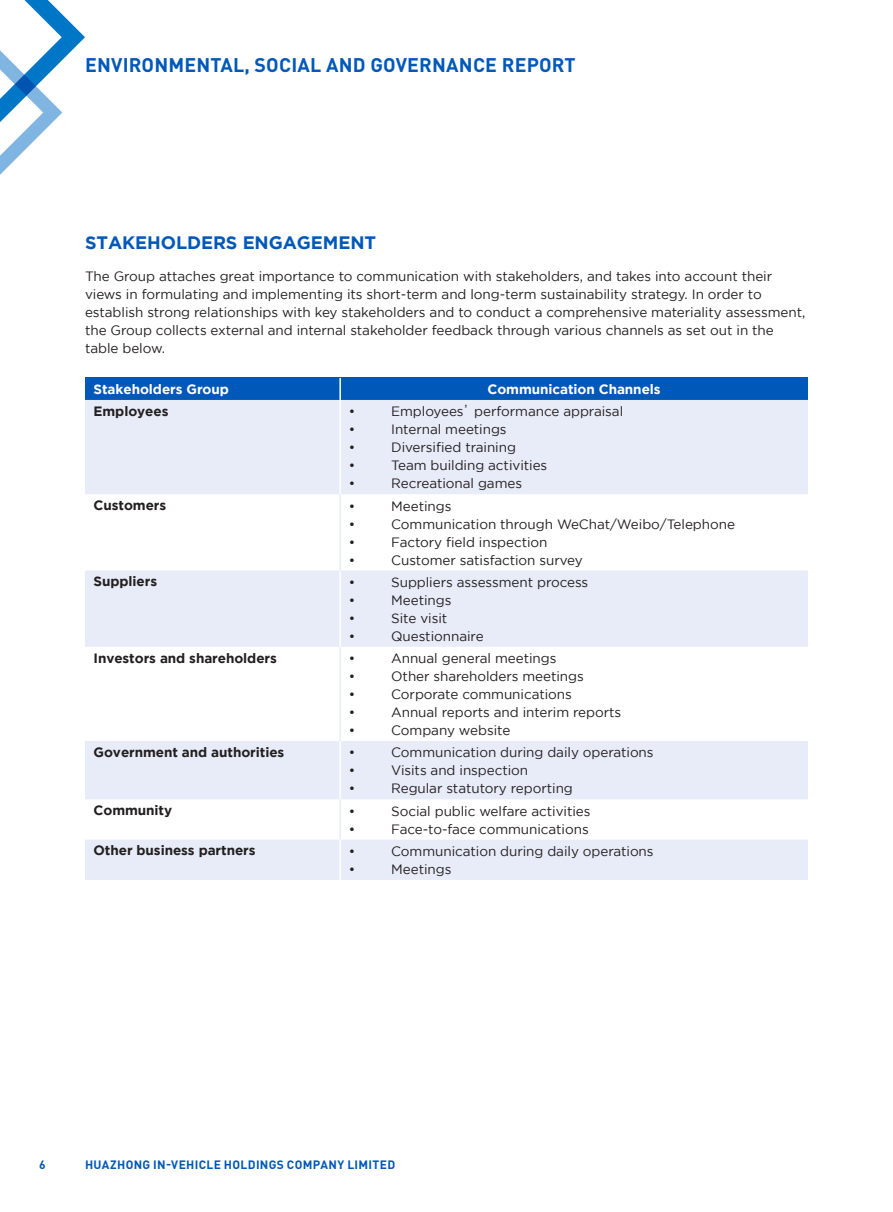
<style>
.page{position:relative;width:893px;height:1212px;background:#fff}
.page>*{position:absolute;margin:0;border:0;box-sizing:border-box;transform-origin:0 0}
.t1{font:700 19.5px "DINOT";letter-spacing:.01em;color:#0058b8}
._01_Heading_1{font:700 18px "Gotham";letter-spacing:-.005em;color:#0058b8}
._00_Body_text{font:13.5px/18px "Gotham";letter-spacing:-.005em;color:#231f20}
._00_Body_text-2{font:700 13.5px "Gotham";letter-spacing:-.005em;color:#231f20}
._00_Body_text-3{font:700 13.5px "Gotham";letter-spacing:-.005em;color:#fff}
.t2{font:700 12px "DINOT";letter-spacing:.025em;color:#0058b8}
.s1{font-family:"M Hei HK";font-weight:500}
</style>
<div class="page">
<svg style="left:0;top:0;width:85px;height:175px"></svg>
<div style="left:85px;top:378px;width:255px;height:22px;background:#0058b8"></div>
<div style="left:340px;top:378px;width:468px;height:22px;background:#0058b8"></div>
<svg style="left:85px;top:400px;width:723px;height:480px;fill:#e8ecf8"></svg>
<hr style="left:339px;top:378px;width:2px;height:22px;background:#fff">
<hr style="left:339px;top:400px;width:2px;height:94px;background:#fff">
<hr style="left:339px;top:570px;width:2px;height:77px;background:#fff">
<hr style="left:339px;top:741px;width:2px;height:58px;background:#fff">
<hr style="left:339px;top:840px;width:2px;height:40px;background:#fff">
<hr style="left:339px;top:494px;width:2px;height:76px;background:#e8ecf8">
<hr style="left:339px;top:647px;width:2px;height:94px;background:#e8ecf8">
<hr style="left:339px;top:799px;width:2px;height:41px;background:#e8ecf8">
<h1 class="t1" style="left:85px;top:50px;width:492px">ENVIRONMENTAL, SOCIAL AND GOVERNANCE REPORT</h1>
<p class="_01_Heading_1" style="left:85px;top:232px;width:293px">STAKEHOLDERS ENGAGEMENT</p>
<p class="_00_Body_text" style="left:85px;top:267px;width:722px">The Group attaches great importance to communication with stakeholders, and takes into account their views in formulating and implementing its short-term and long-term sustainability strategy. In order to establish strong relationships with key stakeholders and to conduct a comprehensive materiality assessment, the Group collects external and internal stakeholder feedback through various channels as set out in the table below.</p>
<p class="_00_Body_text-3" style="left:94px;top:381px;width:137px">Stakeholders Group</p>
<p class="_00_Body_text-3" style="left:487px;top:381px;width:175px">Communication Channels</p>
<p class="_00_Body_text-2" style="left:94px;top:403px;width:76px">Employees</p>
<p class="_00_Body_text" style="left:349px;top:402px;width:8px">•</p>
<p class="_00_Body_text" style="left:391px;top:402px;width:233px">Employees<span class="s1">’</span>performance appraisal</p>
<p class="_00_Body_text" style="left:349px;top:420px;width:8px">•</p>
<p class="_00_Body_text" style="left:391px;top:420px;width:117px">Internal meetings</p>
<p class="_00_Body_text" style="left:349px;top:438px;width:8px">•</p>
<p class="_00_Body_text" style="left:391px;top:438px;width:126px">Diversified training</p>
<p class="_00_Body_text" style="left:349px;top:456px;width:8px">•</p>
<p class="_00_Body_text" style="left:391px;top:456px;width:158px">Team building activities</p>
<p class="_00_Body_text" style="left:349px;top:474px;width:8px">•</p>
<p class="_00_Body_text" style="left:391px;top:474px;width:132px">Recreational games</p>
<p class="_00_Body_text-2" style="left:94px;top:497px;width:74px">Customers</p>
<p class="_00_Body_text" style="left:349px;top:496px;width:8px">•</p>
<p class="_00_Body_text" style="left:391px;top:496px;width:62px">Meetings</p>
<p class="_00_Body_text" style="left:349px;top:514px;width:8px">•</p>
<p class="_00_Body_text" style="left:391px;top:514px;width:345px">Communication through WeChat/Weibo/Telephone</p>
<p class="_00_Body_text" style="left:349px;top:532px;width:8px">•</p>
<p class="_00_Body_text" style="left:391px;top:532px;width:158px">Factory field inspection</p>
<p class="_00_Body_text" style="left:349px;top:550px;width:8px">•</p>
<p class="_00_Body_text" style="left:391px;top:550px;width:193px">Customer satisfaction survey</p>
<p class="_00_Body_text-2" style="left:94px;top:574px;width:65px">Suppliers</p>
<p class="_00_Body_text" style="left:349px;top:573px;width:8px">•</p>
<p class="_00_Body_text" style="left:391px;top:573px;width:199px">Suppliers assessment process</p>
<p class="_00_Body_text" style="left:349px;top:591px;width:8px">•</p>
<p class="_00_Body_text" style="left:391px;top:591px;width:62px">Meetings</p>
<p class="_00_Body_text" style="left:349px;top:609px;width:8px">•</p>
<p class="_00_Body_text" style="left:391px;top:609px;width:58px">Site visit</p>
<p class="_00_Body_text" style="left:349px;top:627px;width:8px">•</p>
<p class="_00_Body_text" style="left:391px;top:627px;width:94px">Questionnaire</p>
<p class="_00_Body_text-2" style="left:94px;top:650px;width:185px">Investors and shareholders</p>
<p class="_00_Body_text" style="left:349px;top:649px;width:8px">•</p>
<p class="_00_Body_text" style="left:391px;top:649px;width:167px">Annual general meetings</p>
<p class="_00_Body_text" style="left:349px;top:667px;width:8px">•</p>
<p class="_00_Body_text" style="left:391px;top:667px;width:194px">Other shareholders meetings</p>
<p class="_00_Body_text" style="left:349px;top:685px;width:8px">•</p>
<p class="_00_Body_text" style="left:391px;top:685px;width:182px">Corporate communications</p>
<p class="_00_Body_text" style="left:349px;top:703px;width:8px">•</p>
<p class="_00_Body_text" style="left:391px;top:703px;width:231px">Annual reports and interim reports</p>
<p class="_00_Body_text" style="left:349px;top:721px;width:8px">•</p>
<p class="_00_Body_text" style="left:391px;top:721px;width:121px">Company website</p>
<p class="_00_Body_text-2" style="left:94px;top:744px;width:192px">Government and authorities</p>
<p class="_00_Body_text" style="left:349px;top:743px;width:8px">•</p>
<p class="_00_Body_text" style="left:391px;top:743px;width:264px">Communication during daily operations</p>
<p class="_00_Body_text" style="left:349px;top:761px;width:8px">•</p>
<p class="_00_Body_text" style="left:391px;top:761px;width:138px">Visits and inspection</p>
<p class="_00_Body_text" style="left:349px;top:779px;width:8px">•</p>
<p class="_00_Body_text" style="left:391px;top:779px;width:183px">Regular statutory reporting</p>
<p class="_00_Body_text-2" style="left:94px;top:802px;width:80px">Community</p>
<p class="_00_Body_text" style="left:349px;top:802px;width:8px">•</p>
<p class="_00_Body_text" style="left:391px;top:802px;width:201px">Social public welfare activities</p>
<p class="_00_Body_text" style="left:349px;top:820px;width:8px">•</p>
<p class="_00_Body_text" style="left:391px;top:820px;width:199px">Face-to-face communications</p>
<p class="_00_Body_text-2" style="left:94px;top:843px;width:164px">Other business partners</p>
<p class="_00_Body_text" style="left:349px;top:842px;width:8px">•</p>
<p class="_00_Body_text" style="left:391px;top:842px;width:264px">Communication during daily operations</p>
<p class="_00_Body_text" style="left:349px;top:860px;width:8px">•</p>
<p class="_00_Body_text" style="left:391px;top:860px;width:62px">Meetings</p>
<p class="t2" style="left:39px;top:1156px;width:8px">6</p>
<p class="t2" style="left:85px;top:1156px;width:312px">HUAZHONG IN-VEHICLE HOLDINGS COMPANY LIMITED</p>
</div>
